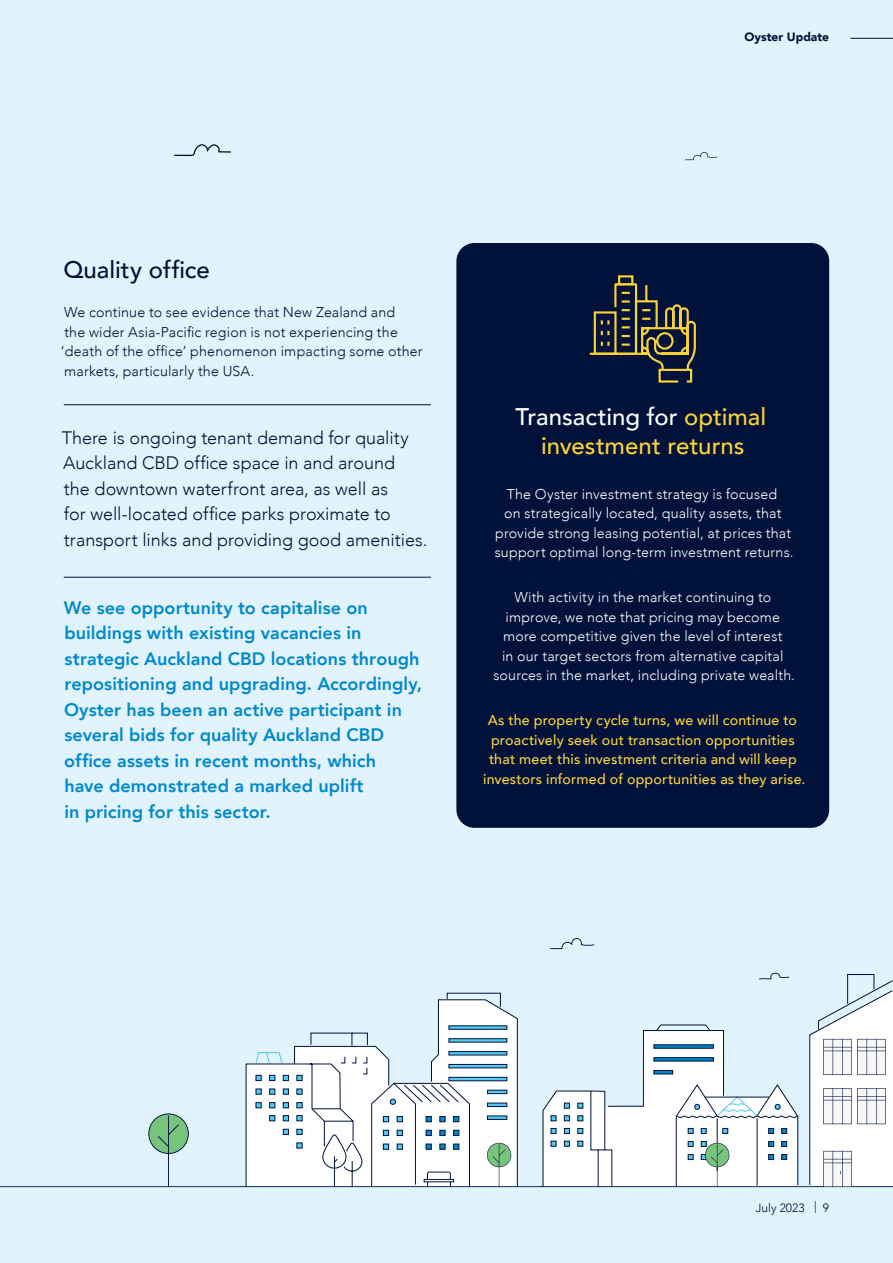
<style>
.page{position:relative;width:893px;height:1263px;background:#e1f3fc}
.page>*{position:absolute;margin:0;border:0;box-sizing:border-box;transform-origin:0 0}
.t1{font:500 24px/28.5px "Avenir";color:#fbd236;text-align:center}
.t2{font:500 24px "Avenir";color:#00113a}
.t3{font:800 18px/25.5px "Avenir";letter-spacing:.005em;color:#0088ce}
.t4{font:300 18px/25.5px "Avenir";color:#00113a}
.t5{font:300 14.25px/19.5px "Avenir";letter-spacing:.01em;color:#fff;text-align:center}
.t6{font:500 14.25px/19.5px "Avenir";letter-spacing:.01em;color:#fbd236;text-align:center}
.t7{font:300 14.25px/19.5px "Avenir";letter-spacing:.01em;color:#00113a}
.t8{font:900 12px "Avenir";color:#00113a}
.t9{font:300 12px "Avenir";color:#00113a}
.s1{color:#fff}
</style>
<div class="page">
<hr style="left:64px;top:404px;width:367px;height:1px;background:#00113a">
<hr style="left:64px;top:577px;width:367px;height:1px;background:#00113a">
<div style="left:456px;top:243px;width:373px;height:585px;background:#00113a;border-radius:18px"></div>
<svg style="left:174px;top:144px;width:57px;height:12px"></svg>
<svg style="left:685px;top:152px;width:32px;height:8px"></svg>
<svg style="left:550px;top:938px;width:44px;height:11px"></svg>
<hr style="left:168px;top:1116px;width:1px;height:71px;background:#000c3d">
<svg style="left:148px;top:1113px;width:41px;height:41px"></svg>
<svg style="left:809px;top:980px;width:84px;height:207px"></svg>
<svg style="left:542px;top:1024px;width:257px;height:164px"></svg>
<svg style="left:245px;top:999px;width:273px;height:188px"></svg>
<svg style="left:589px;top:275px;width:107px;height:108px"></svg>
<hr style="left:850px;top:38px;width:43px;height:1px;background:#00113a">
<p class="t8" style="left:744px;top:27px;width:86px">Oyster Update</p>
<h1 class="t2" style="left:63px;top:249px;width:148px">Quality office</h1>
<p class="t7" style="left:61px;top:303px;width:363px">We continue to see evidence that New Zealand and<br>the wider Asia-Pacific region is not experiencing the ‘death of the office’ phenomenon impacting some other markets, particularly the USA.</p>
<p class="t4" style="left:62px;top:425px;width:367px">There is ongoing tenant demand for quality Auckland CBD office space in and around<br>the downtown waterfront area, as well as<br>for well-located office parks proximate to transport links and providing good amenities.</p>
<p class="t3" style="left:64px;top:595px;width:360px">We see opportunity to capitalise on buildings with existing vacancies in strategic Auckland CBD locations through repositioning and upgrading. Accordingly, Oyster has been an active participant in several bids for quality Auckland CBD office assets in recent months, which<br>have demonstrated a marked uplift<br>in pricing for this sector.</p>
<h1 class="t1" style="left:515px;top:401px;width:252px"><span class="s1">Transacting for</span> optimal investment returns</h1>
<p class="t5" style="left:495px;top:484px;width:300px">The Oyster investment strategy is focused<br>on strategically located, quality assets, that provide strong leasing potential, at prices that support optimal long-term investment returns.</p>
<p class="t5" style="left:493px;top:587px;width:303px">With activity in the market continuing to improve, we note that pricing may become more competitive given the level of interest<br>in our target sectors from alternative capital sources in the market, including private wealth.</p>
<p class="t6" style="left:483px;top:710px;width:324px">As the property cycle turns, we will continue to proactively seek out transaction opportunities that meet this investment criteria and will keep investors informed of opportunities as they arise.</p>
<p class="t9" style="left:756px;top:1200px;width:75px">July 2023 | 9</p>
</div>
